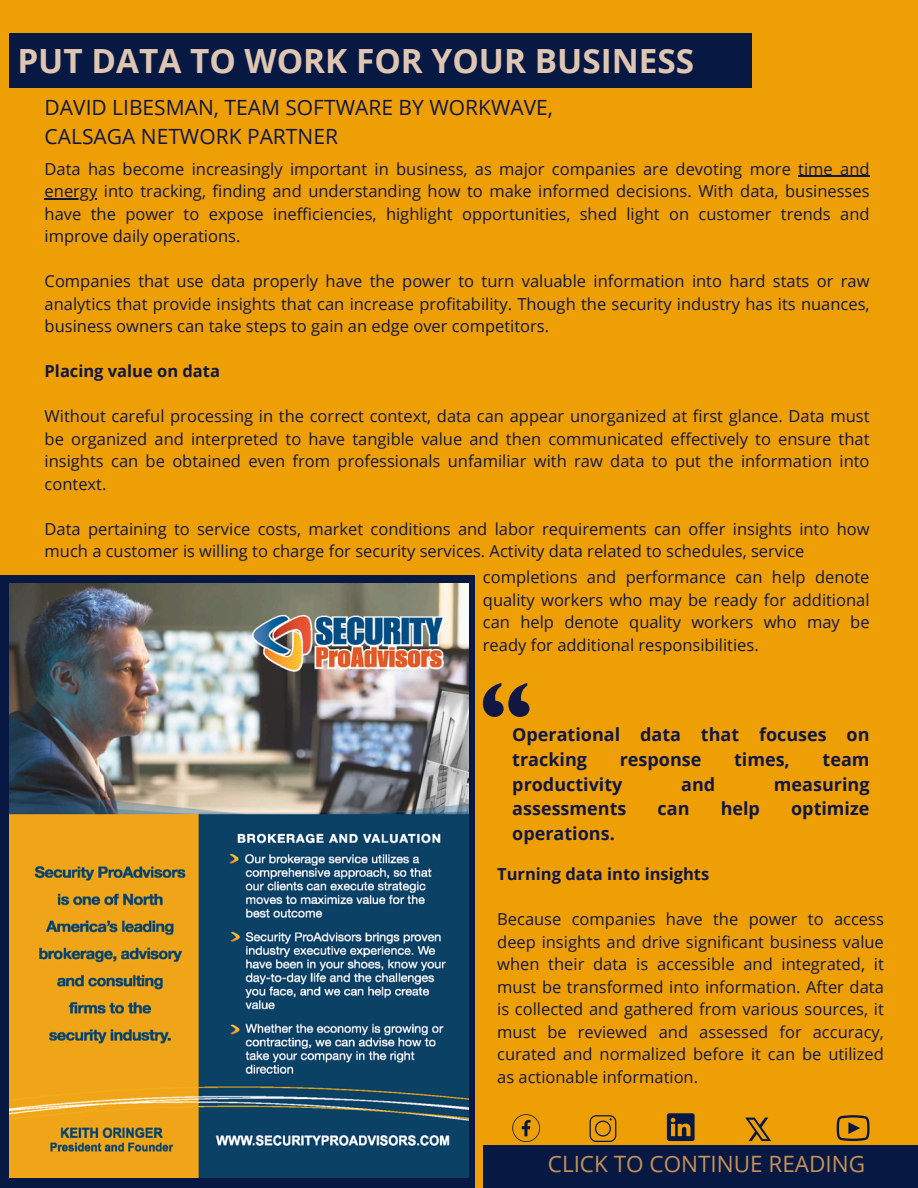
<style>
.page{position:relative;width:918px;height:1188px;background:#ee9f06}
.page>*{position:absolute;margin:0;border:0;box-sizing:border-box;transform-origin:0 0}
.t1{font:700 33.3px "Open Sans";color:#dfc6b2}
.t2{font:22.5px "Open Sans";color:#c69158}
.t3{font:21px/29.2px "Open Sans";color:#111742}
.t4{font:700 18px/24.8px "Open Sans";color:#111742}
.t5{font:16.5px/22.5px "Open Sans";color:#111742;text-align:justify}
.t6{font:700 16.5px "Open Sans";color:#111742}
</style>
<div class="page">
<div style="left:9px;top:33px;width:742px;height:55px;background:#071843"></div>
<div style="left:0;top:575px;width:474px;height:613px;background:#071843"></div>
<img style="left:9px;top:584px;width:459px;height:594px">
<svg style="left:483px;top:683px;width:46px;height:34px"></svg>
<div style="left:483px;top:1145px;width:435px;height:43px;background:#071843"></div>
<svg style="left:590px;top:1115px;width:26px;height:27px"></svg>
<svg style="left:512px;top:1114px;width:28px;height:28px"></svg>
<svg style="left:837px;top:1115px;width:32px;height:26px"></svg>
<svg style="left:745px;top:1118px;width:26px;height:23px"></svg>
<svg style="left:667px;top:1113px;width:28px;height:28px"></svg>
<hr style="left:798px;top:176px;width:72px;height:1px;background:#111742">
<hr style="left:45px;top:198px;width:52px;height:1px;background:#111742">
<p class="t1" style="left:17px;top:37px;width:678px">PUT DATA TO WORK FOR YOUR BUSINESS</p>
<p class="t3" style="left:45px;top:92px;width:510px">DAVID LIBESMAN, TEAM SOFTWARE BY WORKWAVE,<br>CALSAGA NETWORK PARTNER</p>
<h1 class="t5" style="left:45px;top:157px;width:826px">Data has become increasingly important in business, as major companies are devoting more time and</h1>
<h2 class="t5" style="left:45px;top:180px;width:826px">energy into tracking, finding and understanding how to make informed decisions. With data, businesses have the power to expose inefficiencies, highlight opportunities, shed light on customer trends and improve daily operations.</h2>
<h2 class="t5" style="left:45px;top:270px;width:826px">Companies that use data properly have the power to turn valuable information into hard stats or raw analytics that provide insights that can increase profitability. Though the security industry has its nuances,</h2>
<p class="t5" style="left:45px;top:315px;width:506px">business owners can take steps to gain an edge over competitors.</p>
<p class="t6" style="left:45px;top:360px;width:177px">Placing value on data</p>
<p class="t5" style="left:45px;top:405px;width:826px">Without careful processing in the correct context, data can appear unorganized at first glance. Data must</p>
<p class="t5" style="left:45px;top:427px;width:826px">be organized and interpreted to have tangible value and then communicated effectively to ensure that insights can be obtained even from professionals unfamiliar with raw data to put the information into context.</p>
<p class="t5" style="left:45px;top:517px;width:826px">Data pertaining to service costs, market conditions and labor requirements can offer insights into how</p>
<h3 class="t5" style="left:45px;top:540px;width:761px">much a customer is willing to charge for security services. Activity data related to schedules, service</h3>
<p class="t5" style="left:483px;top:566px;width:388px">completions and performance can help denote quality workers who may be ready for additional can help denote quality workers who may be ready for additional responsibilities.</p>
<p class="t4" style="left:512px;top:722px;width:359px">Operational data that focuses on tracking</p>
<p class="t4" style="left:620px;top:746px;width:83px">response</p>
<p class="t4" style="left:734px;top:746px;width:57px">times,</p>
<p class="t4" style="left:823px;top:746px;width:48px">team</p>
<p class="t4" style="left:512px;top:771px;width:112px">productivity</p>
<p class="t4" style="left:681px;top:771px;width:36px">and</p>
<p class="t4" style="left:774px;top:771px;width:97px">measuring</p>
<p class="t4" style="left:512px;top:796px;width:116px">assessments</p>
<p class="t4" style="left:658px;top:796px;width:33px">can</p>
<p class="t4" style="left:721px;top:796px;width:41px">help</p>
<p class="t4" style="left:791px;top:796px;width:80px">optimize</p>
<p class="t4" style="left:512px;top:821px;width:104px">operations.</p>
<h3 class="t6" style="left:497px;top:863px;width:214px">Turning data into insights</h3>
<h3 class="t5" style="left:497px;top:908px;width:388px">Because companies have the power to access deep insights and drive significant business value when their data is accessible and integrated, it must be transformed into information. After data is collected and gathered from various sources, it must be reviewed and assessed for accuracy, curated and normalized before it can be utilized as actionable information.</h3>
<p class="t2" style="left:548px;top:1148px;width:319px">CLICK TO CONTINUE READING</p>
</div>
